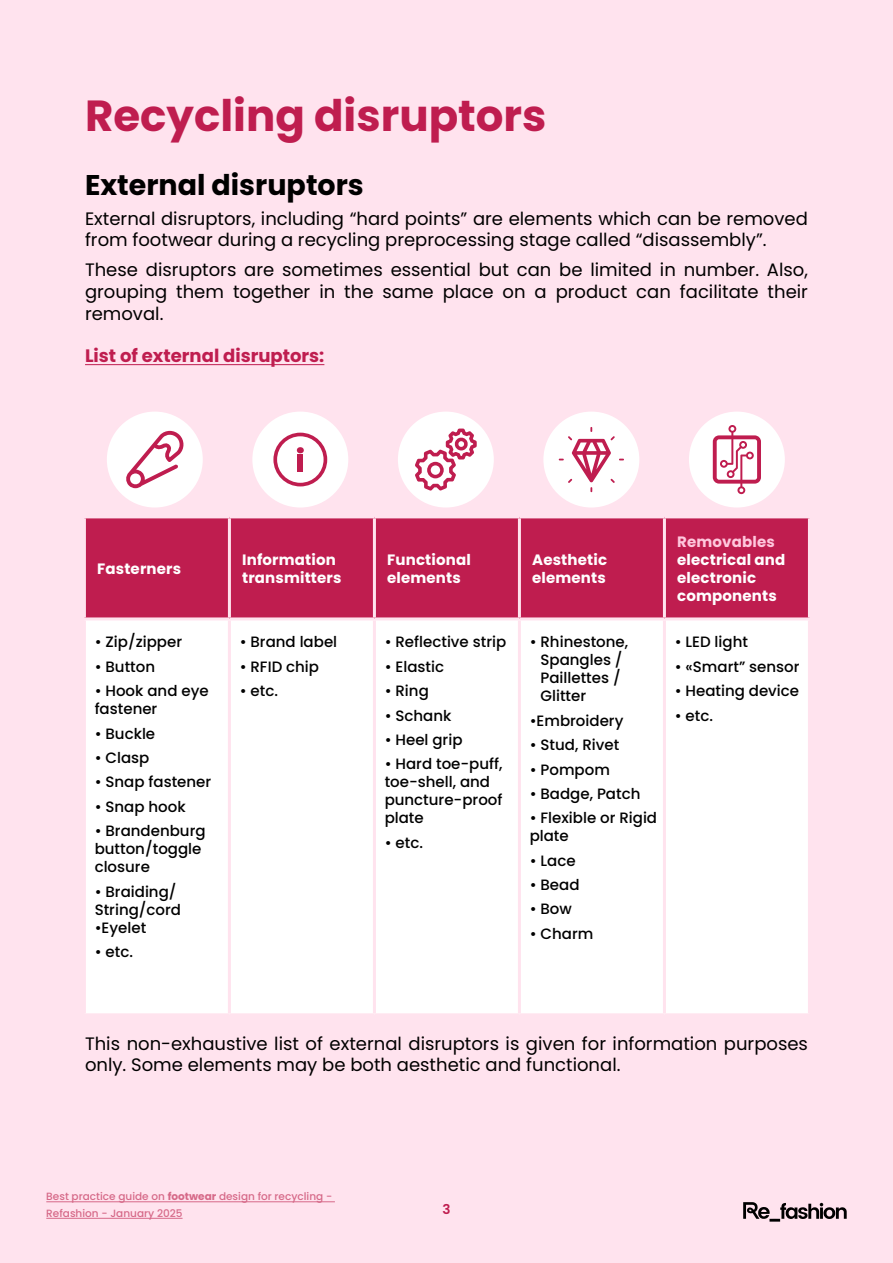
<style>
.page{position:relative;width:893px;height:1263px;background:#ffe3ee}
.page>*{position:absolute;margin:0;border:0;box-sizing:border-box;transform-origin:0 0}
.t1{font:700 43.5px "Poppins";color:#bf1d4f}
.t2{font:700 28.5px "Poppins";color:#000}
.t3{font:18px/21.6px "Poppins";color:#000}
.t4{font:700 18px "Poppins";color:#bf1d4f}
.t5{font:500 15px/18px "Poppins";color:#000}
.t6{font:700 15px/18px "Poppins";letter-spacing:.01em;color:#fff}
.t7{font:700 15px "Poppins";letter-spacing:.01em;color:#ffc7dd}
.t8{font:600 13.5px "Poppins";color:#bf1d4f}
.t9{font:500 10.5px/16.5px "Poppins";color:#d66988}
.s1{font-weight:700}
</style>
<div class="page">
<div style="left:107px;top:412px;width:96px;height:95px;background:#fff;border-radius:50%"></div>
<div style="left:252px;top:412px;width:96px;height:95px;background:#fff;border-radius:50%"></div>
<div style="left:398px;top:412px;width:96px;height:95px;background:#fff;border-radius:50%"></div>
<div style="left:543px;top:412px;width:96px;height:95px;background:#fff;border-radius:50%"></div>
<div style="left:689px;top:412px;width:96px;height:95px;background:#fff;border-radius:50%"></div>
<hr style="left:85px;top:364px;width:239px;height:1px;background:#bf1d4f">
<div style="left:86px;top:518px;width:722px;height:99px;background:#bf1d4f"></div>
<div style="left:86px;top:620px;width:722px;height:393px;background:#fff"></div>
<hr style="left:228px;top:518px;width:3px;height:99px;background:#ffe3ee">
<hr style="left:373px;top:518px;width:3px;height:99px;background:#ffe3ee">
<hr style="left:518px;top:518px;width:3px;height:99px;background:#ffe3ee">
<hr style="left:663px;top:518px;width:3px;height:99px;background:#ffe3ee">
<hr style="left:228px;top:620px;width:3px;height:393px;background:#ffe3ee">
<hr style="left:373px;top:620px;width:3px;height:393px;background:#ffe3ee">
<hr style="left:518px;top:620px;width:3px;height:393px;background:#ffe3ee">
<hr style="left:663px;top:620px;width:3px;height:393px;background:#ffe3ee">
<svg style="left:126px;top:431px;width:58px;height:57px"></svg>
<svg style="left:273px;top:433px;width:54px;height:53px"></svg>
<svg style="left:415px;top:429px;width:62px;height:62px"></svg>
<svg style="left:559px;top:427px;width:65px;height:65px"></svg>
<svg style="left:713px;top:425px;width:48px;height:69px"></svg>
<hr style="left:46px;top:1201px;width:289px;height:1px;background:#d66988">
<hr style="left:46px;top:1218px;width:137px;height:1px;background:#d66988">
<svg style="left:743px;top:1202px;width:104px;height:19px"></svg>
<h1 class="t1" style="left:85px;top:90px;width:463px">Recycling disruptors</h1>
<h2 class="t2" style="left:85px;top:168px;width:280px">External disruptors</h2>
<p class="t3" style="left:85px;top:208px;width:724px">External disruptors, including “hard points” are elements which can be removed from footwear during a recycling preprocessing stage called “disassembly”.</p>
<p class="t3" style="left:85px;top:259px;width:724px;text-align:justify">These disruptors are sometimes essential but can be limited in number. Also, grouping them together in the same place on a product can facilitate their removal.</p>
<p class="t4" style="left:85px;top:345px;width:241px">List of external disruptors:</p>
<p class="t6" style="left:97px;top:559px;width:86px">Fasterners</p>
<p class="t6" style="left:242px;top:550px;width:101px">Information transmitters</p>
<p class="t6" style="left:387px;top:550px;width:85px">Functional elements</p>
<p class="t6" style="left:532px;top:550px;width:76px">Aesthetic elements</p>
<p class="t5" style="left:95px;top:633px;width:89px">• Zip/zipper</p>
<p class="t5" style="left:95px;top:658px;width:62px">• Button</p>
<p class="t5" style="left:95px;top:682px;width:115px">• Hook and eye fastener</p>
<p class="t5" style="left:95px;top:724px;width:62px">• Buckle</p>
<p class="t5" style="left:95px;top:749px;width:56px">• Clasp</p>
<p class="t5" style="left:95px;top:773px;width:118px">• Snap fastener</p>
<p class="t5" style="left:95px;top:797px;width:93px">• Snap hook</p>
<p class="t5" style="left:95px;top:822px;width:112px">• Brandenburg button/toggle closure</p>
<p class="t5" style="left:95px;top:882px;width:88px">• Braiding/<br>String/cord</p>
<p class="t5" style="left:95px;top:918px;width:53px">•Eyelet</p>
<p class="t5" style="left:95px;top:943px;width:40px">• etc.</p>
<p class="t5" style="left:240px;top:633px;width:99px">• Brand label</p>
<p class="t5" style="left:240px;top:658px;width:81px">• RFID chip</p>
<p class="t5" style="left:240px;top:682px;width:40px">• etc.</p>
<p class="t5" style="left:385px;top:633px;width:123px">• Reflective strip</p>
<p class="t5" style="left:385px;top:658px;width:61px">• Elastic</p>
<p class="t5" style="left:385px;top:682px;width:46px">• Ring</p>
<p class="t5" style="left:385px;top:706px;width:68px">• Schank</p>
<p class="t5" style="left:385px;top:731px;width:79px">• Heel grip</p>
<p class="t5" style="left:385px;top:755px;width:119px">• Hard toe-puff, toe-shell, and puncture-proof plate</p>
<p class="t5" style="left:385px;top:833px;width:40px">• etc.</p>
<p class="t5" style="left:540px;top:633px;width:89px;text-indent:-11px">• Rhinestone,<br>Spangles /<br>Paillettes /<br>Glitter</p>
<p class="t5" style="left:530px;top:712px;width:95px">•Embroidery</p>
<p class="t5" style="left:530px;top:736px;width:91px">• Stud, Rivet</p>
<p class="t5" style="left:530px;top:760px;width:82px">• Pompom</p>
<p class="t5" style="left:530px;top:785px;width:112px">• Badge, Patch</p>
<p class="t5" style="left:530px;top:809px;width:129px">• Flexible or Rigid plate</p>
<p class="t5" style="left:530px;top:851px;width:47px">• Lace</p>
<p class="t5" style="left:530px;top:876px;width:51px">• Bead</p>
<p class="t5" style="left:530px;top:900px;width:44px">• Bow</p>
<p class="t5" style="left:530px;top:925px;width:65px">• Charm</p>
<p class="t7" style="left:677px;top:533px;width:99px">Removables</p>
<p class="t6" style="left:677px;top:550px;width:110px">electrical and electronic components</p>
<p class="t5" style="left:675px;top:633px;width:75px">• LED light</p>
<p class="t5" style="left:675px;top:658px;width:126px">• «Smart” sensor</p>
<p class="t5" style="left:675px;top:682px;width:126px">• Heating device</p>
<p class="t5" style="left:675px;top:706px;width:40px">• etc.</p>
<p class="t3" style="left:85px;top:1033px;width:724px">This non-exhaustive list of external disruptors is given for information purposes only. Some elements may be both aesthetic and functional.</p>
<p class="t9" style="left:46px;top:1188px;width:287px">Best practice guide on <span class="s1">footwear</span> design for recycling -<br>Refashion - January 2025</p>
<p class="t8" style="left:443px;top:1202px;width:10px">3</p>
</div>
